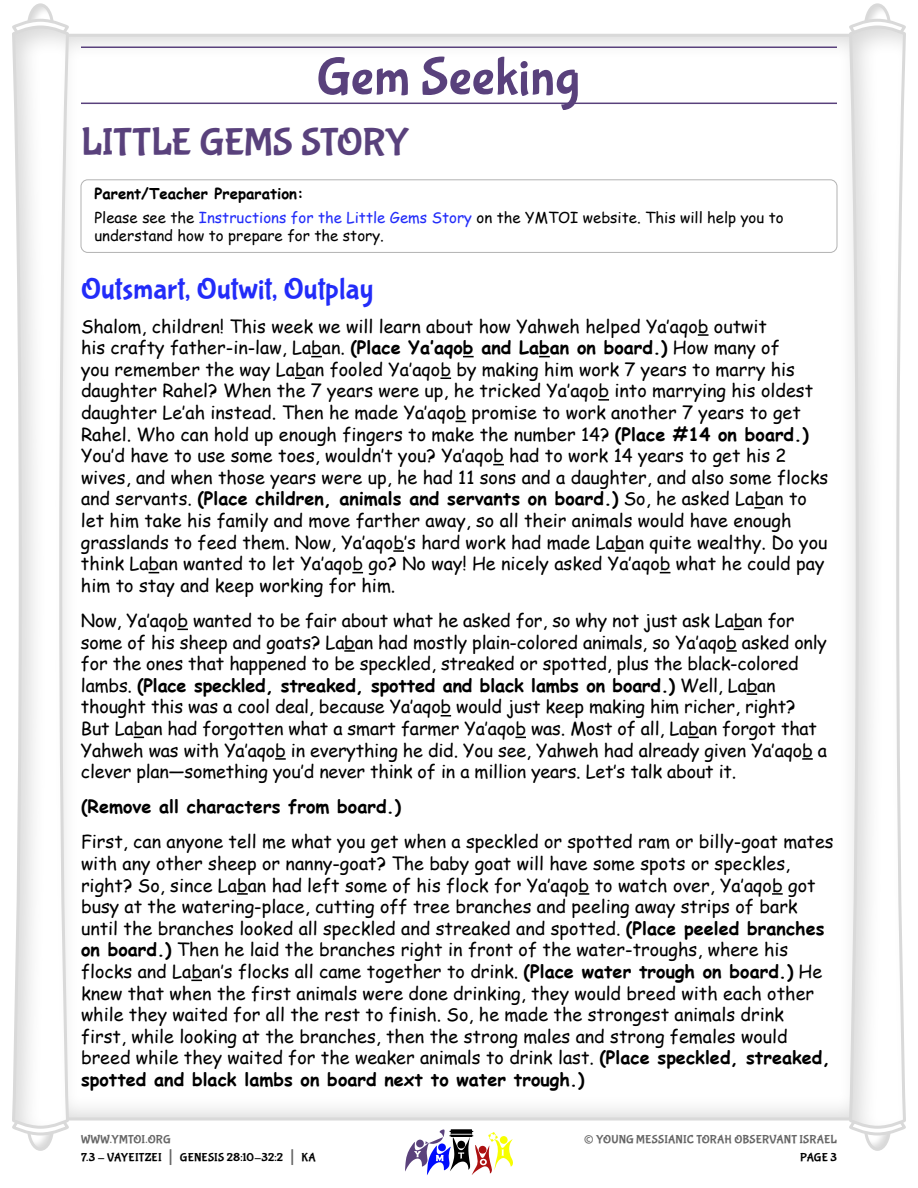
<style>
.page{position:relative;width:918px;height:1188px;background:#fff}
.page>*{position:absolute;margin:0;border:0;box-sizing:border-box;transform-origin:0 0}
.t1{font:54px "Bubblegum Sans";letter-spacing:.005em;color:#59417c}
.t2{font:39px "Bubblegum Sans";letter-spacing:-.005em;color:#59417c}
.t3{font:30px "Bubblegum Sans";letter-spacing:.01em;color:#222cf9}
.t4{font:27px "Bubblegum Sans";color:#666}
.t5{font:18px/21.6px "Comic Sans MS";color:#000}
.t6{font:700 18px "Comic Sans MS";color:#000}
.t7{font:15px/24.8px "Comic Sans MS";color:#000}
.t8{font:12px/18px "Bubblegum Sans";letter-spacing:.01em;color:#000}
.t9{font:12px "Bubblegum Sans";letter-spacing:.01em;color:#666}
.s1{font-weight:700}
.s2{color:#222cf9}
.s3{color:#666}
.s4{font-size:21px;color:#666}
</style>
<div class="page">
<svg style="left:405px;top:1129px;width:108px;height:46px"></svg>
<svg style="left:28px;top:1137px;width:25px;height:10px"></svg>
<div style="left:27px;top:1104px;width:27px;height:47px;border:3px solid #d9d9d9;border-radius:50%"></div>
<svg style="left:17px;top:1114px;width:55px;height:23px"></svg>
<svg style="left:28px;top:7px;width:25px;height:10px"></svg>
<div style="left:27px;top:3px;width:27px;height:48px;border:3px solid #d9d9d9;border-radius:50%"></div>
<svg style="left:18px;top:17px;width:45px;height:7px"></svg>
<svg style="left:12px;top:24px;width:58px;height:1106px"></svg>
<svg style="left:865px;top:1137px;width:25px;height:10px"></svg>
<div style="left:864px;top:1104px;width:27px;height:47px;border:3px solid #d9d9d9;border-radius:50%"></div>
<svg style="left:854px;top:1130px;width:47px;height:7px"></svg>
<svg style="left:865px;top:7px;width:25px;height:10px"></svg>
<div style="left:864px;top:3px;width:27px;height:48px;border:3px solid #d9d9d9;border-radius:50%"></div>
<svg style="left:846px;top:17px;width:54px;height:23px"></svg>
<svg style="left:848px;top:24px;width:58px;height:1106px"></svg>
<hr style="left:81px;top:103px;width:756px;height:1px;background:#59417c">
<hr style="left:81px;top:46px;width:756px;height:2px;background:#59417c">
<div style="left:81px;top:179px;width:756px;height:74px;border:1px solid #b2b2b2;border-radius:7px"></div>
<svg style="left:698px;top:334px;width:11px;height:2px"></svg>
<svg style="left:295px;top:377px;width:11px;height:2px"></svg>
<svg style="left:440px;top:377px;width:11px;height:2px"></svg>
<svg style="left:598px;top:399px;width:11px;height:2px"></svg>
<svg style="left:754px;top:507px;width:11px;height:2px"></svg>
<svg style="left:393px;top:550px;width:11px;height:2px"></svg>
<svg style="left:615px;top:550px;width:11px;height:2px"></svg>
<svg style="left:344px;top:650px;width:11px;height:2px"></svg>
<svg style="left:726px;top:650px;width:11px;height:2px"></svg>
<svg style="left:747px;top:693px;width:10px;height:2px"></svg>
<svg style="left:441px;top:715px;width:10px;height:2px"></svg>
<svg style="left:275px;top:758px;width:11px;height:2px"></svg>
<svg style="left:802px;top:758px;width:11px;height:2px"></svg>
<svg style="left:237px;top:893px;width:11px;height:2px"></svg>
<svg style="left:579px;top:893px;width:10px;height:2px"></svg>
<svg style="left:772px;top:893px;width:11px;height:2px"></svg>
<h1 class="t1" style="left:317px;top:55px;width:265px">Gem Seeking</h1>
<h2 class="t2" style="left:81px;top:126px;width:330px">LITTLE GEMS STORY</h2>
<p class="t7" style="left:94px;top:182px;width:691px"><span class="s1">Parent/Teacher Preparation:<br></span>Please see the <span class="s2">Instructions for the Little Gems Story</span> on the YMTOI website. This will help you to</p>
<p class="t7" style="left:94px;top:225px;width:291px">understand how to prepare for the story.</p>
<h3 class="t3" style="left:81px;top:276px;width:294px">Outsmart, Outwit, Outplay</h3>
<p class="t5" style="left:81px;top:315px;width:749px">Shalom, children! This week we will learn about how Yahweh helped Ya’aqob outwit<br>his crafty father-in-law, Laban. <span class="s1">(Place Ya’aqob and Laban on board )</span> How many of<br>you remember the way Laban fooled Ya’aqob by making him work 7 years to marry his daughter Rahel? When the 7 years were up, he tricked Ya’aqob into marrying his oldest daughter Le’ah instead. Then he made Ya’aqob promise to work another 7 years to get Rahel. Who can hold up enough fingers to make the number 14? <span class="s1">(Place #14 on board )<br></span>You’d have to use some toes, wouldn’t you? Ya’aqob had to work 14 years to get his 2 wives, and when those years were up, he had 11 sons and a daughter, and also some flocks and servants. <span class="s1">(Place children, animals and servants on board )</span> So, he asked Laban to let him take his family and move farther away, so all their animals would have enough grasslands to feed them. Now, Ya’aqob’s hard work had made Laban quite wealthy. Do you think Laban wanted to let Ya’aqob go? No way! He nicely asked Ya’aqob what he could pay him to stay and keep working for him.</p>
<p class="t5" style="left:81px;top:609px;width:748px">Now, Ya’aqob wanted to be fair about what he asked for, so why not just ask Laban for some of his sheep and goats? Laban had mostly plain-colored animals, so Ya’aqob asked only for the ones that happened to be speckled, streaked or spotted, plus the black-colored lambs. <span class="s1">(Place speckled, streaked, spotted and black lambs on board )</span> Well, Laban thought this was a cool deal, because Ya’aqob would just keep making him richer, right?<br>But Laban had forgotten what a smart farmer Ya’aqob was. Most of all, Laban forgot that Yahweh was with Ya’aqob in everything he did. You see, Yahweh had already given Ya’aqob a clever plan—something you’d never think of in a million years. Let’s talk about it.</p>
<p class="t6" style="left:81px;top:799px;width:322px">(Remove all characters from board )</p>
<p class="t5" style="left:81px;top:833px;width:754px">First, can anyone tell me what you get when a speckled or spotted ram or billy-goat mates with any other sheep or nanny-goat? The baby goat will have some spots or speckles, right? So, since Laban had left some of his flock for Ya’aqob to watch over, Ya’aqob got busy at the watering-place, cutting off tree branches and peeling away strips of bark until the branches looked all speckled and streaked and spotted. <span class="s1">(Place peeled branches on board )</span> Then he laid the branches right in front of the water-troughs, where his flocks and Laban’s flocks all came together to drink. <span class="s1">(Place water trough on board )</span> He knew that when the first animals were done drinking, they would breed with each other while they waited for all the rest to finish. So, he made the strongest animals drink<br>first, while looking at the branches, then the strong males and strong females would breed while they waited for the weaker animals to drink last. <span class="s1">(Place speckled, streaked, spotted and black lambs on board next to water trough )</span></p>
<p class="t8" style="left:81px;top:1132px;width:236px"><span class="s3">WWW.YMTOI.ORG<br></span>7.3 - VAYEITZEI <span class="s4">|</span> GENESIS 28:10-32:2 <span class="s4">|</span> KA</p>
<h3 class="t4" style="left:584px;top:1128px;width:12px">©</h3>
<p class="t9" style="left:596px;top:1134px;width:242px">YOUNG MESSIANIC TORAH OBSERVANT ISRAEL</p>
<p class="t8" style="left:800px;top:1150px;width:38px">PAGE 3</p>
</div>
